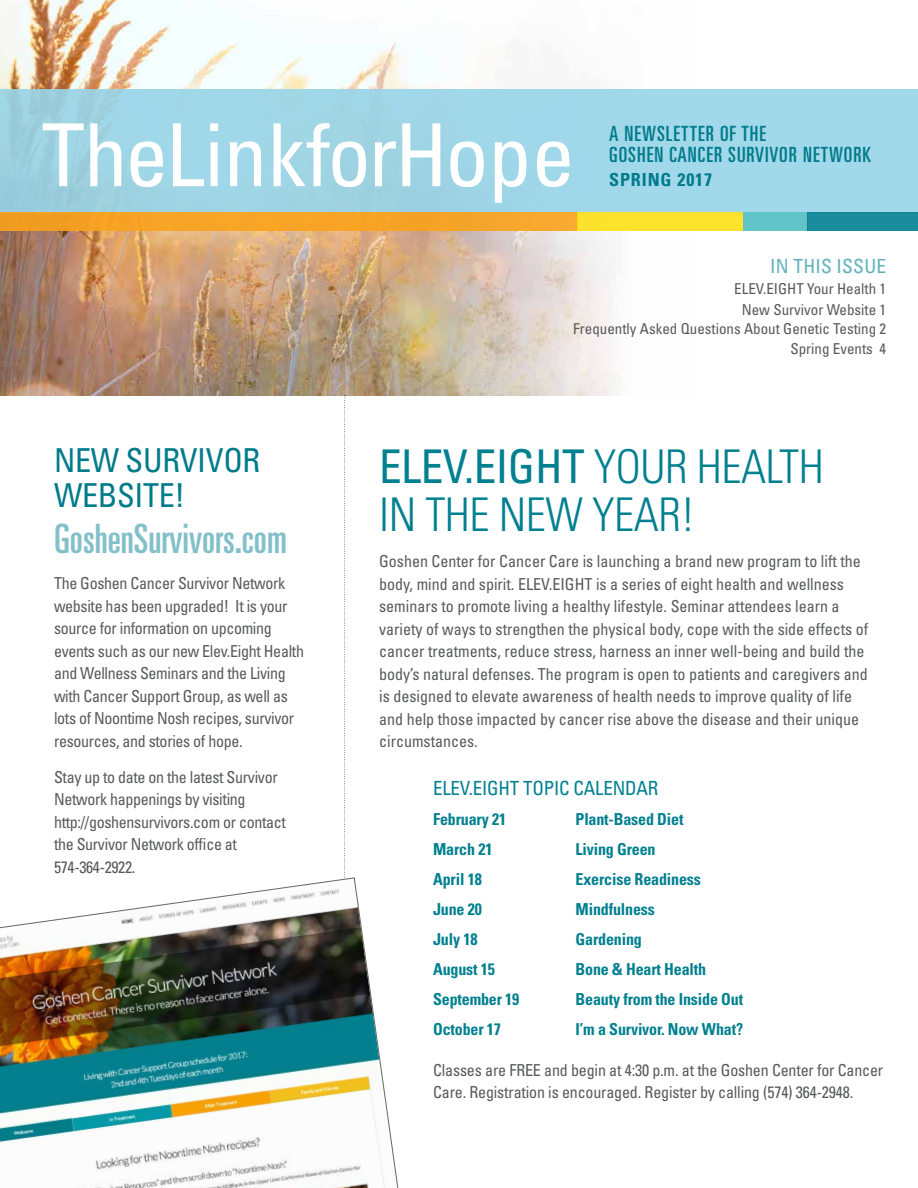
<style>
.page{position:relative;width:918px;height:1188px;background:#fff}
.page>*{position:absolute;margin:0;border:0;box-sizing:border-box;transform-origin:0 0}
.t1{font:condensed 87px "Univers";letter-spacing:-.01em;color:#fff}
.t2{font:300 condensed 46.5px/48px "Univers";letter-spacing:-.01em;color:#018090}
.t3{font:ultra-condensed 40.5px "Univers";color:#83c0c9}
.t4{font:condensed 33px/34.5px "Univers";letter-spacing:-.01em;color:#007b8a}
.t5{font:ultra-condensed 21px/21px "Univers";letter-spacing:.05em;color:#007b8a}
.t6{font:condensed 19.5px "Univers";letter-spacing:-.01em;color:#018090}
.t7{font:condensed 19.5px "Univers";letter-spacing:.01em;color:#64b1bc}
.t8{font:700 condensed 18px "Univers";letter-spacing:.05em;color:#007b8a}
.t9{font:condensed 16.5px/22.5px "Univers";color:#58595b}
.t10{font:condensed 16.5px/22.5px "Univers";letter-spacing:-.02em;color:#58595b}
.t11{font:700 condensed 16.5px "Univers";letter-spacing:-.01em;color:#018090}
.t12{font:condensed 15px/21px "Univers";color:#58595b;text-align:center}
.s1{font-weight:400}
</style>
<div class="page">
<svg style="left:344px;top:395px;width:2px;height:483px"></svg>
<img style="left:0;top:878px;width:399px;height:310px">
<img style="left:0;top:0;width:621px;height:395px">
<div style="left:0;top:89px;width:918px;height:124px;background:linear-gradient(to right,#9dd2e2,#a2d9ec)"></div>
<div style="left:0;top:212px;width:577px;height:19px;background:#f7a426"></div>
<div style="left:577px;top:212px;width:166px;height:19px;background:#fee32e"></div>
<div style="left:743px;top:212px;width:64px;height:19px;background:#61c4c8"></div>
<div style="left:807px;top:212px;width:111px;height:19px;background:#1a8c9b"></div>
<h1 class="t1" style="left:41px;top:100px;width:535px">TheLinkforHope</h1>
<p class="t5" style="left:609px;top:123px;width:264px">A NEWSLETTER OF THE<br>GOSHEN CANCER SURVIVOR NETWORK</p>
<p class="t8" style="left:609px;top:169px;width:104px">SPRING 2017</p>
<h3 class="t4" style="left:54px;top:443px;width:208px">NEW SURVIVOR<br>WEBSITE!</h3>
<h3 class="t3" style="left:54px;top:516px;width:235px">GoshenSurvivors.com</h3>
<p class="t10" style="left:54px;top:572px;width:252px">The Goshen Cancer Survivor Network website has been upgraded! It is your source for information on upcoming events such as our new Elev.Eight Health and Wellness Seminars and the Living with Cancer Support Group, as well as lots of Noontime Nosh recipes, survivor resources, and stories of hope.</p>
<p class="t10" style="left:54px;top:765px;width:234px">Stay up to date on the latest Survivor<br>Network happenings by visiting http://goshensurvivors.com or contact the Survivor Network office at<br>574-364-2922.</p>
<p class="t7" style="left:770px;top:254px;width:118px">IN THIS ISSUE</p>
<p class="t12" style="left:734px;top:278px;width:153px">ELEV.EIGHT Your Health 1<br>New Survivor Website 1</p>
<p class="t12" style="left:573px;top:319px;width:314px;line-height:19.5px;text-align:right">Frequently Asked Questions About Genetic Testing 2<br>Spring Events 4</p>
<h2 class="t2" style="left:379px;top:442px;width:446px"><span class="s1">ELEV.EIGHT</span> YOUR HEALTH<br>IN THE NEW YEAR!</h2>
<p class="t9" style="left:379px;top:550px;width:491px">Goshen Center for Cancer Care is launching a brand new program to lift the body, mind and spirit. ELEV.EIGHT is a series of eight health and wellness seminars to promote living a healthy lifestyle. Seminar attendees learn a variety of ways to strengthen the physical body, cope with the side effects of cancer treatments, reduce stress, harness an inner well-being and build the body’s natural defenses. The program is open to patients and caregivers and is designed to elevate awareness of health needs to improve quality of life and help those impacted by cancer rise above the disease and their unique circumstances.</p>
<p class="t6" style="left:433px;top:776px;width:227px">ELEV.EIGHT TOPIC CALENDAR</p>
<p class="t11" style="left:433px;top:809px;width:75px">February 21</p>
<p class="t11" style="left:576px;top:809px;width:109px">Plant-Based Diet</p>
<p class="t11" style="left:433px;top:839px;width:61px">March 21</p>
<p class="t11" style="left:576px;top:839px;width:82px">Living Green</p>
<p class="t11" style="left:433px;top:869px;width:50px">April 18</p>
<p class="t11" style="left:576px;top:869px;width:127px">Exercise Readiness</p>
<p class="t11" style="left:433px;top:899px;width:50px">June 20</p>
<p class="t11" style="left:576px;top:899px;width:81px">Mindfulness</p>
<p class="t11" style="left:433px;top:929px;width:46px">July 18</p>
<p class="t11" style="left:576px;top:929px;width:68px">Gardening</p>
<p class="t11" style="left:433px;top:959px;width:63px">August 15</p>
<p class="t11" style="left:576px;top:959px;width:132px">Bone &amp; Heart Health</p>
<p class="t11" style="left:433px;top:989px;width:88px">September 19</p>
<p class="t11" style="left:576px;top:989px;width:169px">Beauty from the Inside Out</p>
<p class="t11" style="left:433px;top:1019px;width:69px">October 17</p>
<p class="t11" style="left:576px;top:1019px;width:169px">I’m a Survivor. Now What?</p>
<p class="t9" style="left:433px;top:1058px;width:452px">Classes are FREE and begin at 4:30 p.m. at the Goshen Center for Cancer<br>Care. Registration is encouraged. Register by calling (574) 364-2948.</p>
</div>
